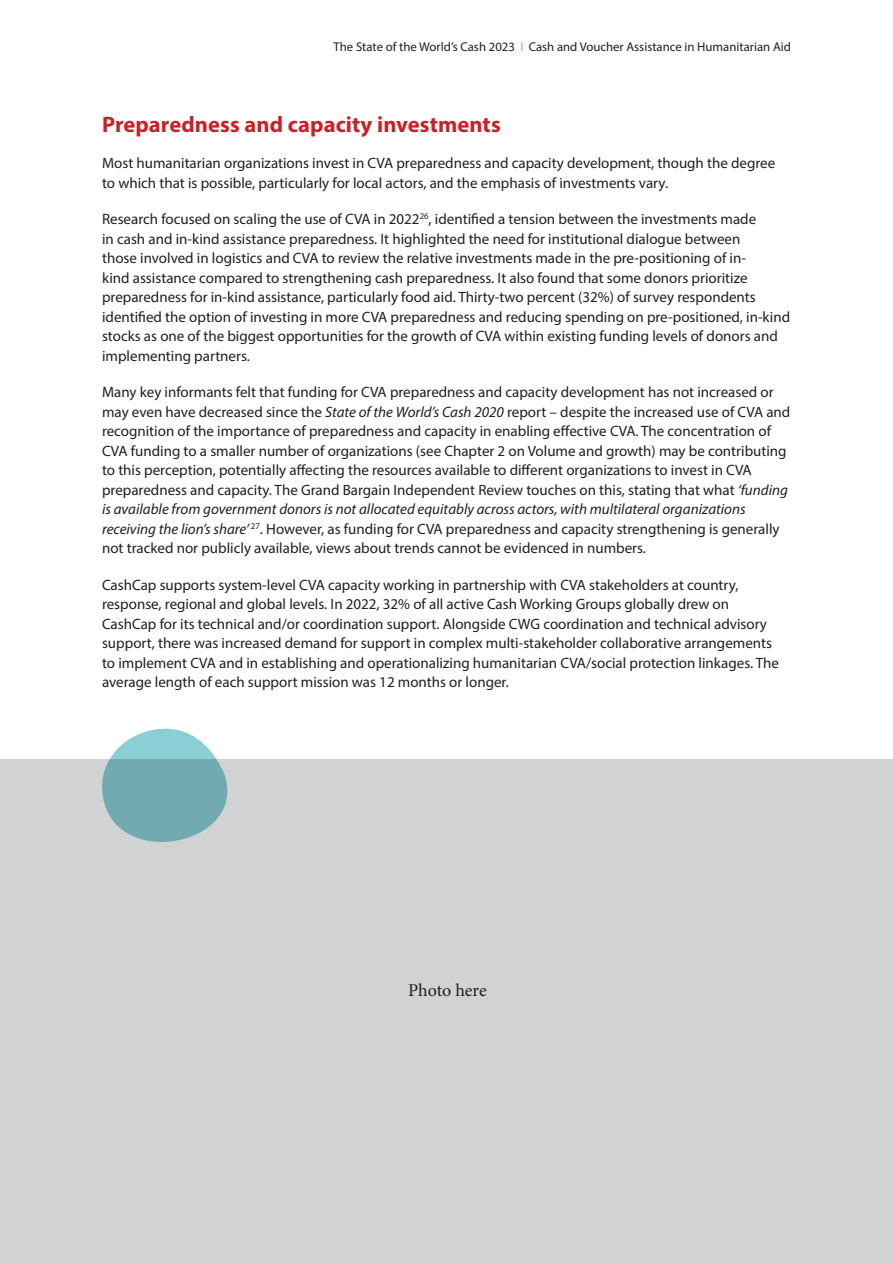
<style>
.page{position:relative;width:893px;height:1263px;background:#fff}
.page>*{position:absolute;margin:0;border:0;box-sizing:border-box;transform-origin:0 0}
.t1{font:700 22.5px "Myriad Pro";letter-spacing:.005em;color:#cb2028}
.t2{font:18px "Minion Pro";letter-spacing:-.005em;color:#231f20}
.t3{font:15px/19.5px "Myriad Pro";color:#231f20}
.t4{font:12.75px "Myriad Pro";color:#231f20}
.s1{color:#e48e78}
.s2{font-style:italic}
</style>
<div class="page">
<div style="left:0;top:760px;width:893px;height:503px;background:#d1d2d4"></div>
<svg style="left:101px;top:728px;width:128px;height:114px"></svg>
<p class="t4" style="left:334px;top:39px;width:459px">The State of the World’s Cash 2023 <span class="s1">I</span> Cash and Voucher Assistance in Humanitarian Aid</p>
<p class="t1" style="left:102px;top:109px;width:400px">Preparedness and capacity investments</p>
<p class="t3" style="left:102px;top:153px;width:675px">Most humanitarian organizations invest in CVA preparedness and capacity development, though the degree to which that is possible, particularly for local actors, and the emphasis of investments vary.</p>
<p class="t3" style="left:102px;top:209px;width:690px">Research focused on scaling the use of CVA in 2022<sup>26</sup>, identified a tension between the investments made<br>in cash and in-kind assistance preparedness. It highlighted the need for institutional dialogue between<br>those involved in logistics and CVA to review the relative investments made in the pre-positioning of in-<br>kind assistance compared to strengthening cash preparedness. It also found that some donors prioritize preparedness for in-kind assistance, particularly food aid. Thirty-two percent (32%) of survey respondents identified the option of investing in more CVA preparedness and reducing spending on pre-positioned, in-kind stocks as one of the biggest opportunities for the growth of CVA within existing funding levels of donors and implementing partners.</p>
<p class="t3" style="left:102px;top:382px;width:690px">Many key informants felt that funding for CVA preparedness and capacity development has not increased or may even have decreased since the <span class="s2">State of the World’s Cash 2020</span> report – despite the increased use of CVA and recognition of the importance of preparedness and capacity in enabling effective CVA. The concentration of CVA funding to a smaller number of organizations (see Chapter 2 on Volume and growth) may be contributing to this perception, potentially affecting the resources available to different organizations to invest in CVA preparedness and capacity. The Grand Bargain Independent Review touches on this, stating that what <span class="s2">‘funding is available from government donors is not allocated equitably across actors, with multilateral organizations receiving the lion’s share’</span> <sup>27</sup>. However, as funding for CVA preparedness and capacity strengthening is generally not tracked nor publicly available, views about trends cannot be evidenced in numbers.</p>
<p class="t3" style="left:102px;top:575px;width:678px">CashCap supports system-level CVA capacity working in partnership with CVA stakeholders at country, response, regional and global levels. In 2022, 32% of all active Cash Working Groups globally drew on CashCap for its technical and/or coordination support. Alongside CWG coordination and technical advisory support, there was increased demand for support in complex multi-stakeholder collaborative arrangements to implement CVA and in establishing and operationalizing humanitarian CVA/social protection linkages. The average length of each support mission was 12 months or longer.</p>
<p class="t2" style="left:408px;top:978px;width:80px">Photo here</p>
</div>
